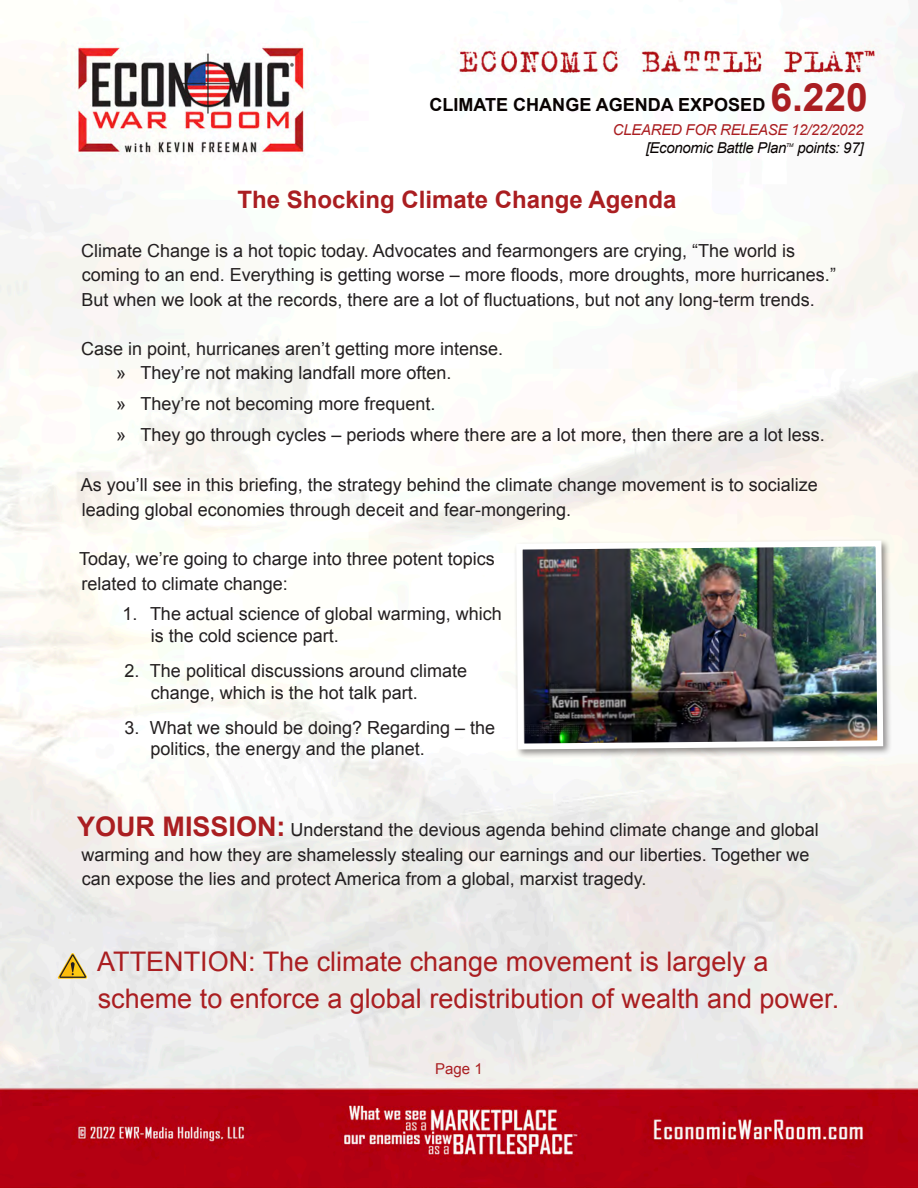
<style>
.page{position:relative;width:918px;height:1188px;background:#fff}
.page>*{position:absolute;margin:0;border:0;box-sizing:border-box;transform-origin:0 0}
.t1{font:27px/36.6px "Arial";color:#aa1e21}
.t2{font:700 24px "Arial";color:#aa1e21}
._2nd_level_with_alph{font:18px/24.6px "Arial";color:#231f20}
.t3{font:700 18px "Arial";color:#080302}
.t4{font:italic 15px "Arial";letter-spacing:-.02em;color:#080302}
.t5{font:italic 15px "Arial";letter-spacing:-.02em;color:#aa1e21}
.t6{font:15px "Arial";color:#aa1e21}
.t7{font:italic 5.25px "Arial";color:#080302}
.s1{font-size:39px;color:#aa1e21}
.s2{font-weight:700;font-size:27px;color:#aa1e21}
</style>
<div class="page">
<img style="left:0;top:5px;width:918px;height:1183px">
<div style="left:514px;top:538px;width:379px;height:221px;background:#231f20;opacity:.48"></div>
<img style="left:513px;top:538px;width:373px;height:214px">
<svg style="left:58px;top:952px;width:30px;height:27px"></svg>
<p class="t3" style="left:429px;top:93px;width:440px">CLIMATE CHANGE AGENDA EXPOSED <span class="s1">6.220</span></p>
<p class="t5" style="left:613px;top:120px;width:252px">CLEARED FOR RELEASE 12/22/2022</p>
<p class="t4" style="left:646px;top:138px;width:142px">[Economic Battle Plan</p>
<p class="t7" style="left:786px;top:141px;width:9px">TM</p>
<p class="t4" style="left:797px;top:138px;width:68px">points: 97]</p>
<p class="t2" style="left:237px;top:183px;width:441px">The Shocking Climate Change Agenda</p>
<p class="_2nd_level_with_alph" style="left:81px;top:238px;width:756px">Climate Change is a hot topic today. Advocates and fearmongers are crying, “The world is coming to an end. Everything is getting worse – more floods, more droughts, more hurricanes.”<br>But when we look at the records, there are a lot of fluctuations, but not any long-term trends.</p>
<p class="_2nd_level_with_alph" style="left:81px;top:337px;width:424px">Case in point, hurricanes aren’t getting more intense.</p>
<p class="_2nd_level_with_alph" style="left:116px;top:361px;width:337px">» They’re not making landfall more often.</p>
<p class="_2nd_level_with_alph" style="left:116px;top:391px;width:321px">» They’re not becoming more frequent.</p>
<p class="_2nd_level_with_alph" style="left:116px;top:422px;width:710px">» They go through cycles – periods where there are a lot more, then there are a lot less.</p>
<p class="_2nd_level_with_alph" style="left:81px;top:473px;width:739px">As you’ll see in this briefing, the strategy behind the climate change movement is to socialize leading global economies through deceit and fear-mongering.</p>
<p class="_2nd_level_with_alph" style="left:79px;top:547px;width:417px">Today, we’re going to charge into three potent topics related to climate change:</p>
<p class="_2nd_level_with_alph" style="left:151px;top:604px;width:353px;line-height:21.6px;text-indent:-28px">1. The actual science of global warming, which is the cold science part.</p>
<p class="_2nd_level_with_alph" style="left:151px;top:660px;width:318px;line-height:21.6px;text-indent:-26px">2. The political discussions around climate change, which is the hot talk part.</p>
<p class="_2nd_level_with_alph" style="left:151px;top:717px;width:346px;line-height:21.6px;text-indent:-26px">3. What we should be doing? Regarding – the politics, the energy and the planet.</p>
<p class="_2nd_level_with_alph" style="left:77px;top:818px;width:743px"><span class="s2">YOUR MISSION:</span> Understand the devious agenda behind climate change and global warming and how they are shamelessly stealing our earnings and our liberties. Together we can expose the lies and protect America from a global, marxist tragedy.</p>
<p class="t1" style="left:97px;top:944px;width:744px">ATTENTION: The climate change movement is largely a scheme to enforce a global redistribution of wealth and power.</p>
<p class="t6" style="left:435px;top:1059px;width:49px">Page 1</p>
</div>
